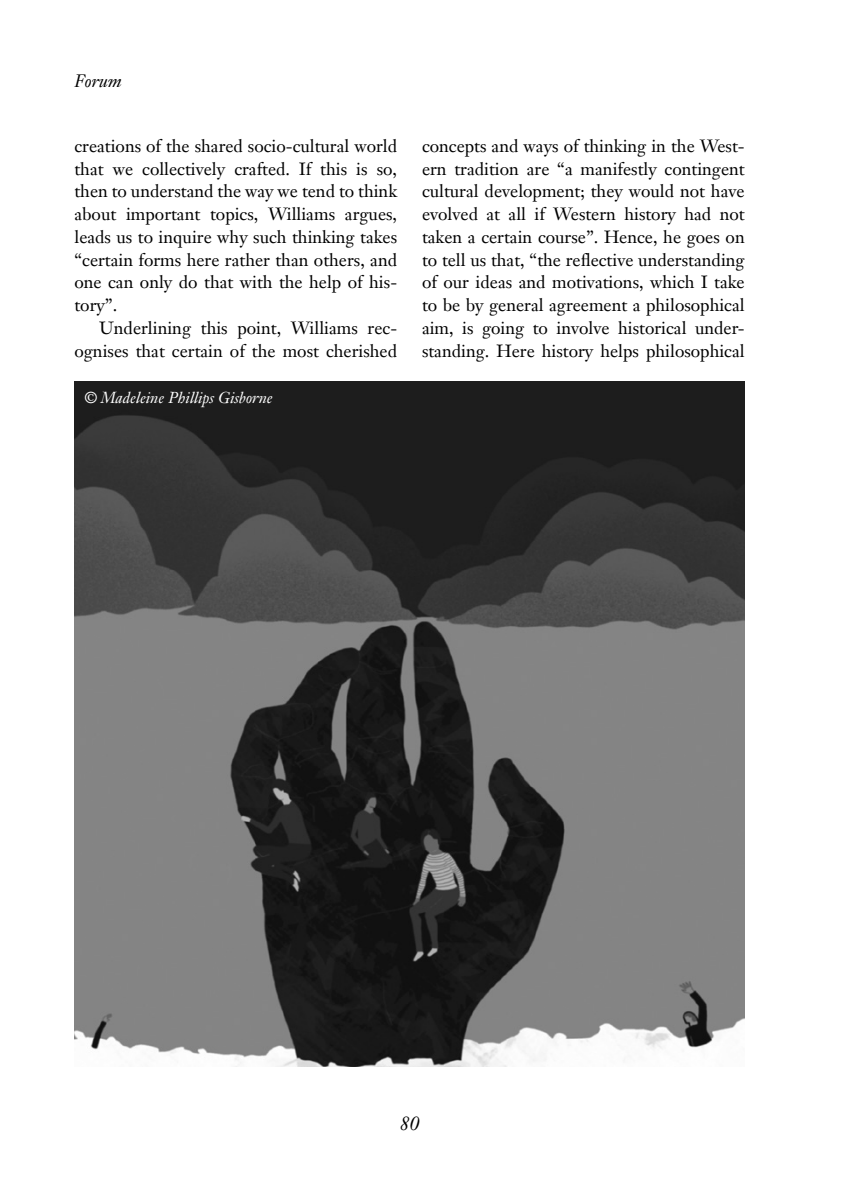
<style>
.page{position:relative;width:844px;height:1191px;background:#fff}
.page>*{position:absolute;margin:0;border:0;box-sizing:border-box;transform-origin:0 0}
.t1{font:italic 19.25px "Janson Text LT";color:#000}
.t2{font:17.5px/22.8px "Janson Text LT";color:#000;text-align:justify}
.t3{font:italic 17.5px "Janson Text LT";color:#000}
.t4{font:italic 15.75px "Janson Text LT";color:#fff}
</style>
<div class="page">
<img style="left:74px;top:381px;width:670px;height:686px">
<p class="t3" style="left:74px;top:70px;width:49px">Forum</p>
<p class="t2" style="left:74px;top:134px;width:324px">creations of the shared socio-cultural world that we collectively crafted. If this is so, then to understand the way we tend to think about important topics, Williams argues, leads us to inquire why such thinking takes “certain forms here rather than others, and one can only do that with the help of his&shy;tory”.</p>
<p class="t2" style="left:74px;top:316px;width:324px;text-align:right">Underlining this point, Williams rec&shy;ognises that certain of the most cherished</p>
<p class="t4" style="left:84px;top:387px;width:190px">© Madeleine Phillips Gisborne</p>
<p class="t2" style="left:422px;top:134px;width:324px">concepts and ways of thinking in the West&shy;ern tradition are “a manifestly contingent cultural development; they would not have evolved at all if Western history had not taken a certain course”. Hence, he goes on to tell us that, “the reflective understanding of our ideas and motivations, which I take to be by general agreement a philosophical aim, is going to involve historical under&shy;standing. Here history helps philosophical</p>
<p class="t1" style="left:399px;top:1112px;width:21px">80</p>
</div>
